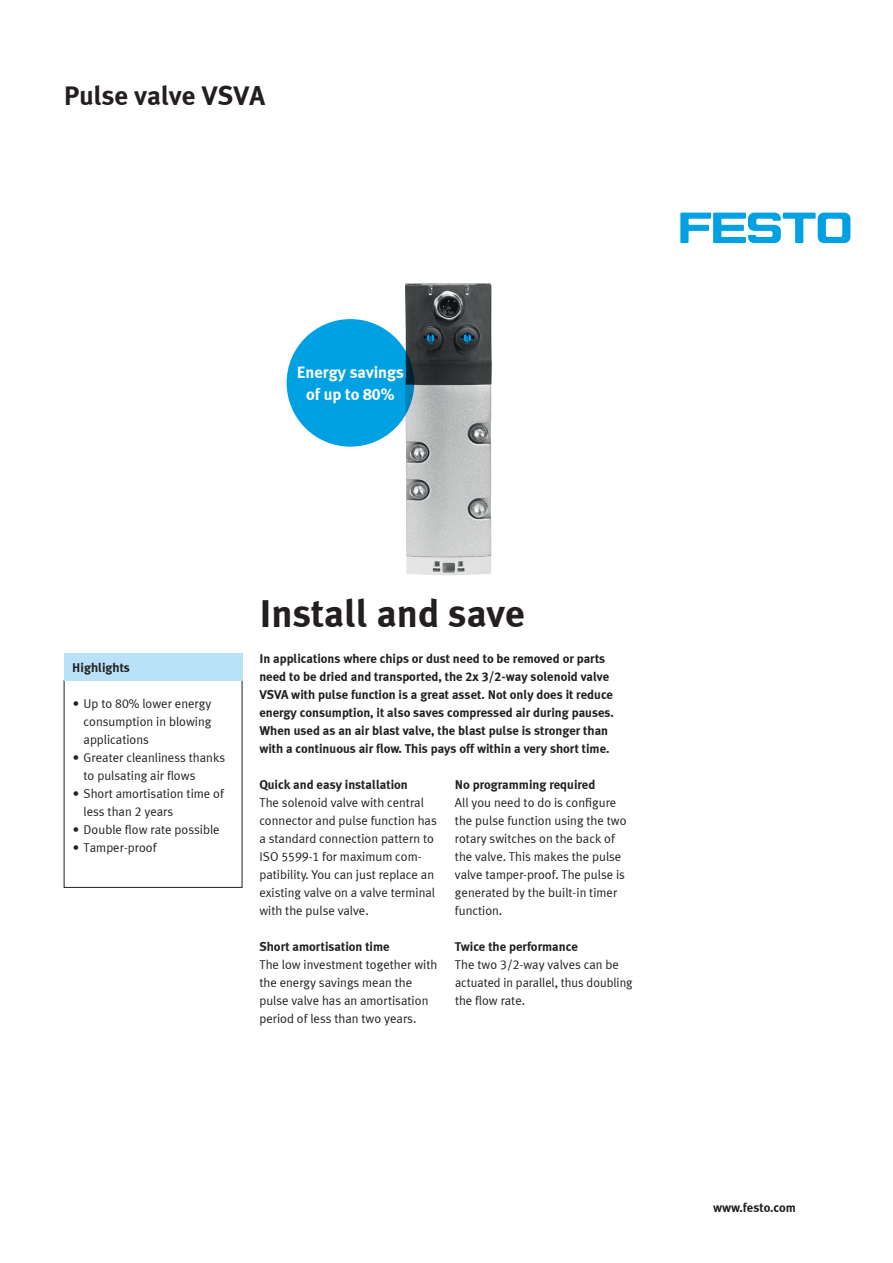
<style>
.page{position:relative;width:893px;height:1263px;background:#fff}
.page>*{position:absolute;margin:0;border:0;box-sizing:border-box;transform-origin:0 0}
.t1{font:700 39px "Meta Plus LF";color:#231f20}
.t2{font:700 27px "Meta Plus LF";color:#231f20}
.t3{font:700 16.5px/22.5px "Meta Plus LF";color:#fff;text-align:center}
.t4{font:12.75px/18px "Meta Plus LF";color:#231f20}
.t5{font:700 12.75px/18px "Meta Plus LF";color:#231f20}
</style>
<div class="page">
<svg style="left:680px;top:213px;width:170px;height:30px"></svg>
<img style="left:405px;top:283px;width:87px;height:292px">
<div style="left:64px;top:654px;width:178px;height:27px;background:#b9e1f7"></div>
<div style="left:287px;top:319px;width:127px;height:128px;background:#00a1e3;border-radius:50%"></div>
<h2 class="t2" style="left:64px;top:79px;width:203px">Pulse valve VSVA</h2>
<p class="t3" style="left:297px;top:360px;width:109px">Energy savings of up to 80%</p>
<p class="t5" style="left:72px;top:658px;width:59px">Highlights</p>
<p class="t4" style="left:84px;top:694px;width:129px;text-align:justify;text-indent:-11px">• Up to 80% lower energy consumption in blowing applications</p>
<p class="t4" style="left:84px;top:748px;width:143px;text-indent:-11px">• Greater cleanliness thanks to pulsating air flows</p>
<p class="t4" style="left:84px;top:784px;width:142px;text-indent:-11px">• Short amortisation time of less than 2 years</p>
<p class="t4" style="left:73px;top:820px;width:148px">• Double flow rate possible</p>
<p class="t4" style="left:73px;top:838px;width:85px">• Tamper-proof</p>
<h1 class="t1" style="left:259px;top:588px;width:267px">Install and save</h1>
<p class="t5" style="left:259px;top:649px;width:356px">In applications where chips or dust need to be removed or parts need to be dried and transported, the 2x 3/2-way solenoid valve VSVA with pulse function is a great asset. Not only does it reduce energy consumption, it also saves compressed air during pauses.<br>When used as an air blast valve, the blast pulse is stronger than with a continuous air flow. This pays off within a very short time.</p>
<p class="t5" style="left:259px;top:775px;width:150px">Quick and easy installation</p>
<p class="t4" style="left:259px;top:793px;width:179px">The solenoid valve with central connector and pulse function has a standard connection pattern to<br>ISO 5599-1 for maximum com&shy;patibility. You can just replace an existing valve on a valve terminal with the pulse valve.</p>
<p class="t5" style="left:259px;top:937px;width:132px">Short amortisation time</p>
<p class="t4" style="left:259px;top:955px;width:180px">The low investment together with the energy savings mean the pulse valve has an amortisation period of less than two years.</p>
<p class="t5" style="left:455px;top:775px;width:142px">No programming required</p>
<p class="t4" style="left:455px;top:793px;width:173px">All you need to do is configure the pulse function using the two rotary switches on the back of the valve. This makes the pulse valve tamper-proof. The pulse is generated by the built-in timer function.</p>
<p class="t5" style="left:455px;top:937px;width:124px">Twice the performance</p>
<p class="t4" style="left:455px;top:955px;width:179px">The two 3/2-way valves can be actuated in parallel, thus doubling the flow rate.</p>
<p class="t5" style="left:713px;top:1198px;width:84px">www.festo.com</p>
</div>
